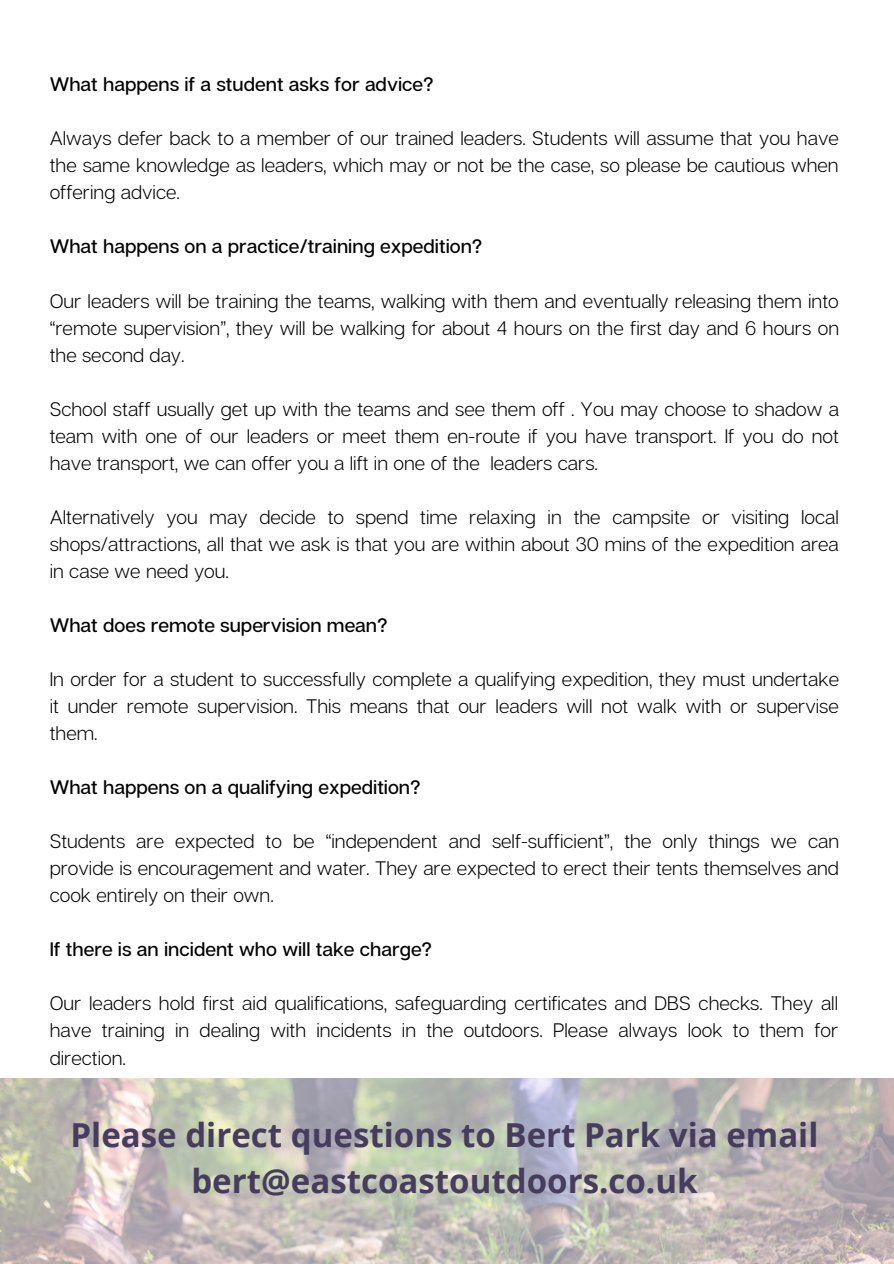
<style>
.page{position:relative;width:894px;height:1264px;background:#fff}
.page>*{position:absolute;margin:0;border:0;box-sizing:border-box;transform-origin:0 0}
.t1{font:700 33px/46.2px "Open Sans";color:#463d5c;text-align:center}
.t2{font:300 19.5px/27px "Articulat CF";color:#000;text-align:justify}
.t3{font:500 19.5px "Articulat CF";color:#000}
</style>
<div class="page">
<img style="left:0;top:1078px;width:893px;height:185px">
<p class="t3" style="left:50px;top:72px;width:385px">What happens if a student asks for advice?</p>
<p class="t2" style="left:50px;top:124px;width:790px">Always defer back to a member of our trained leaders. Students will assume that you have the same knowledge as leaders, which may or not be the case, so please be cautious when offering advice.</p>
<p class="t3" style="left:50px;top:234px;width:434px">What happens on a practice/training expedition?</p>
<p class="t2" style="left:50px;top:286px;width:790px">Our leaders will be training the teams, walking with them and eventually releasing them into “remote supervision”, they will be walking for about 4 hours on the first day and 6 hours on the second day.</p>
<p class="t2" style="left:50px;top:395px;width:790px">School staff usually get up with the teams and see them off . You may choose to shadow a team with one of our leaders or meet them en-route if you have transport. If you do not have transport, we can offer you a lift in one of the leaders cars.</p>
<p class="t2" style="left:50px;top:503px;width:790px">Alternatively you may decide to spend time relaxing in the campsite or visiting local shops/attractions, all that we ask is that you are within about 30 mins of the expedition area in case we need you.</p>
<p class="t3" style="left:50px;top:613px;width:339px">What does remote supervision mean?</p>
<p class="t2" style="left:50px;top:665px;width:790px">In order for a student to successfully complete a qualifying expedition, they must undertake it under remote supervision. This means that our leaders will not walk with or supervise them.</p>
<p class="t3" style="left:50px;top:775px;width:372px">What happens on a qualifying expedition?</p>
<p class="t2" style="left:50px;top:827px;width:790px">Students are expected to be “independent and self-sufficient”, the only things we can provide is encouragement and water. They are expected to erect their tents themselves and cook entirely on their own.</p>
<p class="t3" style="left:50px;top:937px;width:384px">If there is an incident who will take charge?</p>
<p class="t2" style="left:50px;top:989px;width:789px">Our leaders hold first aid qualifications, safeguarding certificates and DBS checks. They all have training in dealing with incidents in the outdoors. Please always look to them for direction.</p>
<p class="t1" style="left:70px;top:1111px;width:749px">Please direct questions to Bert Park via email bert@eastcoastoutdoors.co.uk</p>
</div>
